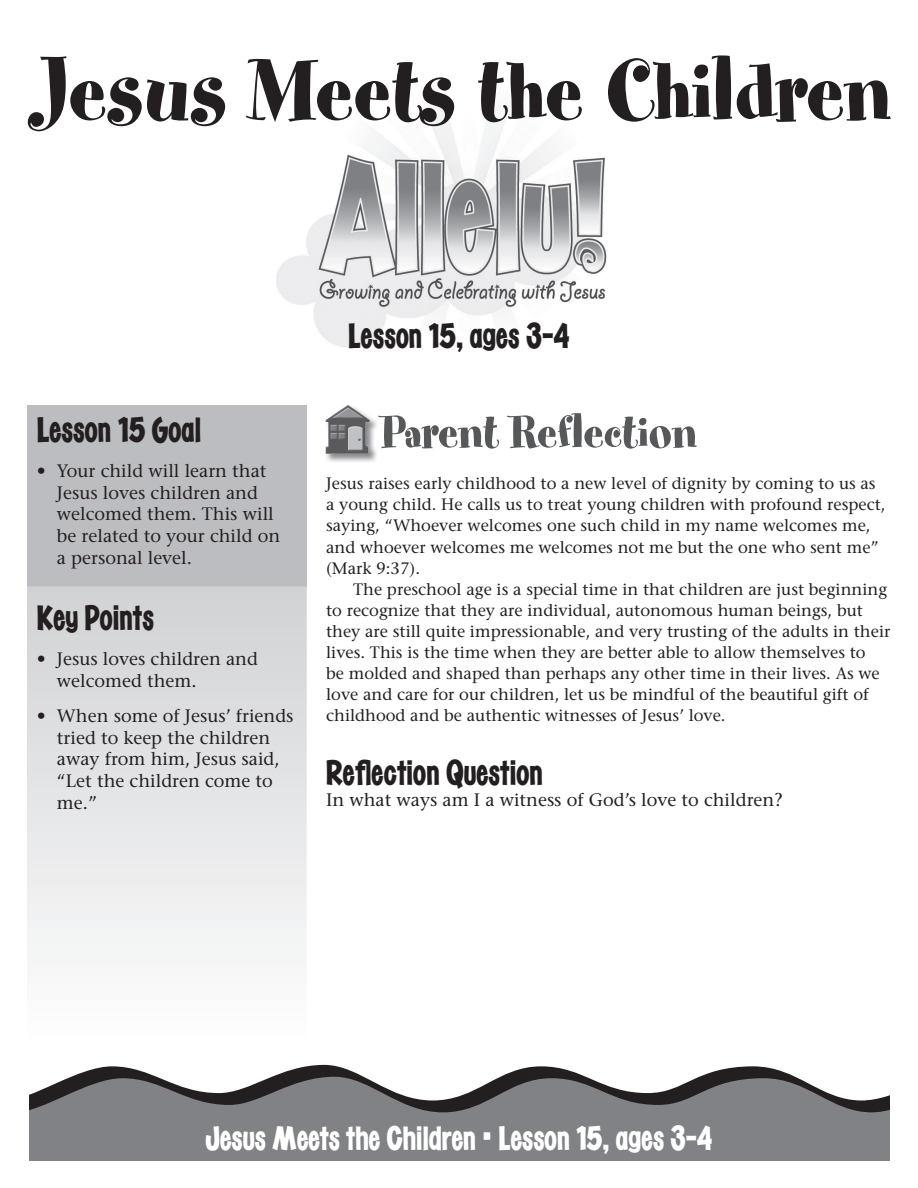
<style>
.page{position:relative;width:918px;height:1188px;background:#fff}
.page>*{position:absolute;margin:0;border:0;box-sizing:border-box;transform-origin:0 0}
.t1{font:96px "Spumoni LP";color:#231f20}
.t2{font:51px "Spumoni LP";color:#57585a}
.t3{font:36px "Cuckoo";color:#231f20}
.t4{font:35.7px "Cuckoo";color:#231f20}
.t5{font:34.5px "Cuckoo";color:#fff}
.t6{font:500 18px/21.6px "Stone Serif Std";color:#231f20}
.t7{font:500 16.5px/21px "Stone Serif Std";color:#231f20}
</style>
<div class="page">
<svg style="left:71px;top:1065px;width:725px;height:12px"></svg>
<svg style="left:29px;top:1077px;width:861px;height:84px;background:#818285"></svg>
<img style="left:276px;top:108px;width:331px;height:240px">
<div style="left:27px;top:405px;width:280px;height:181px;background:#bcbdc0"></div>
<svg style="left:27px;top:586px;width:280px;height:370px"></svg>
<img style="left:325px;top:417px;width:52px;height:45px">
<img style="left:326px;top:405px;width:44px;height:49px">
<h1 class="t1" style="left:27px;top:43px;width:866px">Jesus Meets the Children</h1>
<h3 class="t3" style="left:37px;top:410px;width:166px">Lesson 15 Goal</h3>
<p class="t6" style="left:57px;top:460px;width:225px;text-indent:-20px">• Your child will learn that<br>Jesus loves children and welcomed them. This will be related to your child on a personal level.</p>
<h3 class="t3" style="left:37px;top:598px;width:119px">Key Points</h3>
<p class="t6" style="left:57px;top:648px;width:203px;text-indent:-20px">• Jesus loves children and welcomed them.</p>
<p class="t6" style="left:57px;top:705px;width:238px;text-indent:-20px">• When some of Jesus’ friends tried to keep the children away from him, Jesus said, “Let the children come to me.”</p>
<h3 class="t4" style="left:348px;top:316px;width:223px">Lesson 15, ages 3-4</h3>
<h2 class="t2" style="left:381px;top:406px;width:317px">Parent Reflection</h2>
<p class="t7" style="left:326px;top:473px;width:561px">Jesus raises early childhood to a new level of dignity by coming to us as a young child. He calls us to treat young children with profound respect, saying, “Whoever welcomes one such child in my name welcomes me, and whoever welcomes me welcomes not me but the one who sent me” (Mark 9:37).</p>
<p class="t7" style="left:326px;top:578px;width:566px;text-indent:27px">The preschool age is a special time in that children are just beginning to recognize that they are individual, autonomous human beings, but they are still quite impressionable, and very trusting of the adults in their lives. This is the time when they are better able to allow themselves to<br>be molded and shaped than perhaps any other time in their lives. As we love and care for our children, let us be mindful of the beautiful gift of childhood and be authentic witnesses of Jesus’ love.</p>
<h3 class="t3" style="left:326px;top:752px;width:218px">Reflection Question</h3>
<p class="t6" style="left:326px;top:789px;width:458px">In what ways am I a witness of God’s love to children?</p>
<h3 class="t5" style="left:205px;top:1118px;width:509px">Jesus Meets the Children • Lesson 15, ages 3-4</h3>
</div>
